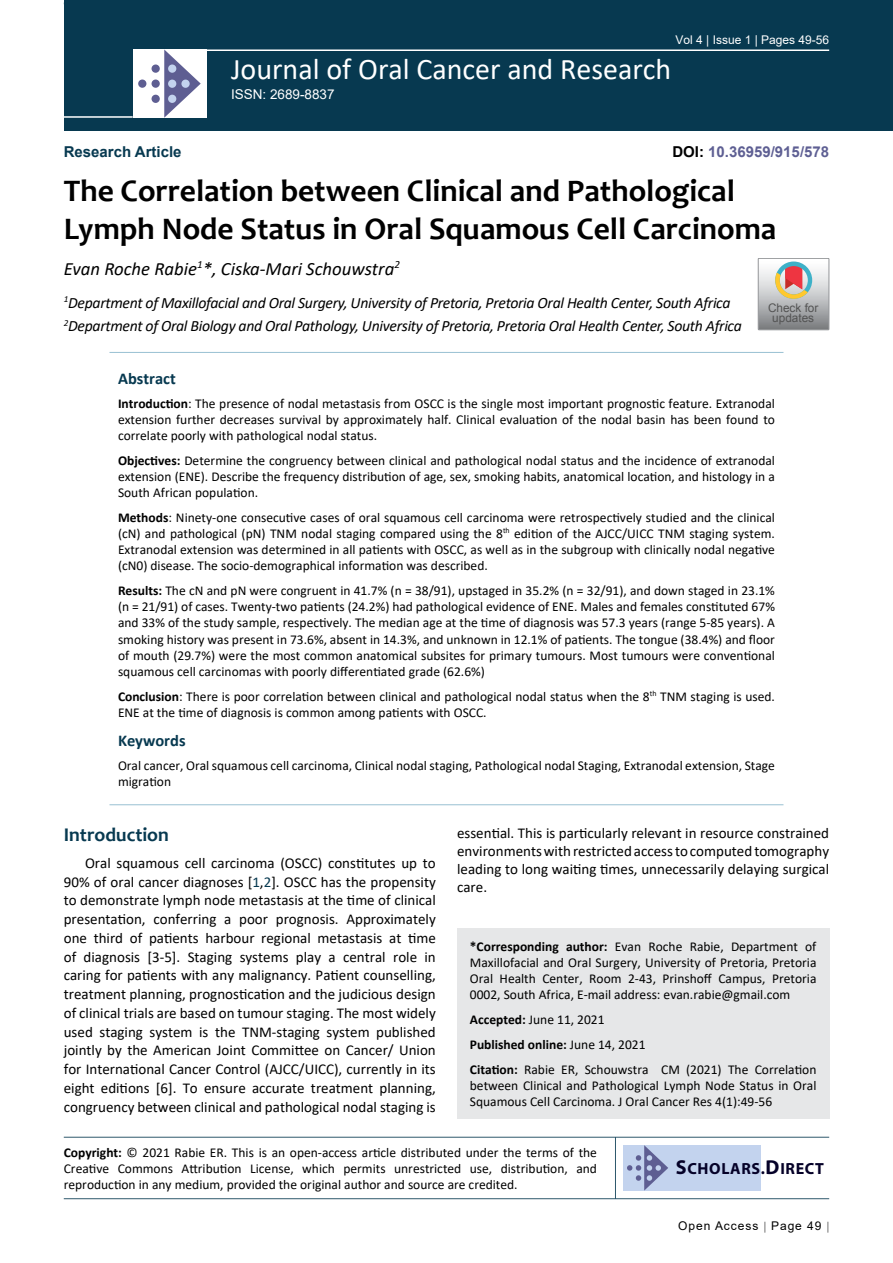
<style>
.page{position:relative;width:893px;height:1263px;background:#fff}
.page>*{position:absolute;margin:0;border:0;box-sizing:border-box;transform-origin:0 0}
.t1{font:700 31.5px/37.8px "Candara";color:#000}
.t2{font:30px "Calibri";color:#fff}
.t3{font:700 19.5px "Candara";color:#073950}
.t4{font:italic 18.75px "Calibri";color:#000}
.t5{font:700 16.5px "Calibri";color:#073950}
.t6{font:700 16.2px "Myriad Pro";letter-spacing:.04em;color:#050128}
.t7{font:italic 15.75px/23.1px "Calibri";letter-spacing:-.02em;color:#000}
.t8{font:15px/18.8px "Calibri";color:#000;text-align:justify}
.t9{font:700 15px "Arial";color:#5e5f93}
.t10{font:700 15px "Arial";color:#073950}
.t11{font:13.5px/16.2px "Calibri";color:#000;text-align:justify}
.t12{font:13.5px "Arial";color:#fff}
.t13{font:12px "Arial";color:#fff}
.t14{font:12px "Arial";letter-spacing:.08em;color:#000}
.t15{font:11.85px/10.2px "Arial";color:#535353;text-align:center}
.s1{color:#000}
.s2{font-weight:700}
.s3{color:#073950}
.s4{font-size:20.25px}
</style>
<div class="page">
<div style="left:64px;top:0;width:829px;height:131px;background:#073950"></div>
<hr style="left:64px;top:1137px;width:765px;height:1px;background:#073950">
<hr style="left:64px;top:1198px;width:765px;height:1px;background:#073950">
<hr style="left:615px;top:1137px;width:1px;height:62px;background:#073950">
<hr style="left:204px;top:49px;width:625px;height:2px;background:#fff">
<hr style="left:64px;top:116px;width:69px;height:2px;background:#fff">
<div style="left:133px;top:49px;width:74px;height:69px;background:#fff"></div>
<svg style="left:164px;top:49px;width:37px;height:69px"></svg>
<div style="left:152px;top:65px;width:8px;height:8px;background:#5e5e92;border-radius:50%"></div>
<div style="left:138px;top:80px;width:8px;height:8px;background:#5e5e92;border-radius:50%"></div>
<div style="left:152px;top:80px;width:8px;height:8px;background:#5e5e92;border-radius:50%"></div>
<div style="left:168px;top:80px;width:8px;height:8px;background:#c3d3ee;border-radius:50%"></div>
<div style="left:181px;top:80px;width:9px;height:8px;background:#c3d3ee;border-radius:50%"></div>
<div style="left:168px;top:95px;width:8px;height:8px;background:#c3d3ee;border-radius:50%"></div>
<div style="left:168px;top:65px;width:8px;height:8px;background:#c3d3ee;border-radius:50%"></div>
<div style="left:152px;top:95px;width:8px;height:8px;background:#5e5e92;border-radius:50%"></div>
<div style="left:623px;top:1145px;width:138px;height:45px;background:#c3d3ee"></div>
<svg style="left:627px;top:1145px;width:41px;height:45px"></svg>
<div style="left:457px;top:928px;width:372px;height:191px;background:#e6e7e8"></div>
<hr style="left:109px;top:804px;width:674px;height:1px;background:#98c0d2">
<hr style="left:109px;top:352px;width:674px;height:1px;background:#98c0d2">
<svg style="left:758px;top:258px;width:71px;height:72px;background:#bdb6b3"></svg>
<p class="t13" style="left:675px;top:31px;width:155px">Vol 4 | Issue 1 | Pages 49-56</p>
<p class="t10" style="left:64px;top:141px;width:119px">Research Article</p>
<h2 class="t2" style="left:231px;top:48px;width:442px">Journal of Oral Cancer and Research</h2>
<p class="t12" style="left:231px;top:85px;width:105px">ISSN: 2689-8837</p>
<p class="t9" style="left:672px;top:141px;width:158px"><span class="s1">DOI:</span> 10.36959/915/578</p>
<h1 class="t1" style="left:64px;top:172px;width:714px">The Correlation between Clinical and Pathological<br>Lymph Node Status in Oral Squamous Cell Carcinoma</h1>
<h3 class="t4" style="left:64px;top:255px;width:338px">Evan Roche Rabie<sup>1</sup>*, Ciska-Mari Schouwstra<sup>2</sup></h3>
<p class="t7" style="left:64px;top:290px;width:680px"><sup>1</sup>Department of Maxillofacial and Oral Surgery, University of Pretoria, Pretoria Oral Health Center, South Africa<br><sup>2</sup>Department of Oral Biology and Oral Pathology, University of Pretoria, Pretoria Oral Health Center, South Africa</p>
<p class="t15" style="left:768px;top:302px;width:52px">Check for updates</p>
<p class="t5" style="left:118px;top:366px;width:59px">Abstract</p>
<p class="t11" style="left:118px;top:395px;width:658px"><span class="s2">Introduction</span>: The presence of nodal metastasis from OSCC is the single most important prognostic feature. Extranodal extension further decreases survival by approximately half. Clinical evaluation of the nodal basin has been found to correlate poorly with pathological nodal status.</p>
<p class="t11" style="left:118px;top:452px;width:658px"><span class="s2">Objectives:</span> Determine the congruency between clinical and pathological nodal status and the incidence of extranodal extension (ENE). Describe the frequency distribution of age, sex, smoking habits, anatomical location, and histology in a South African population.</p>
<p class="t11" style="left:118px;top:509px;width:658px"><span class="s2">Methods</span>: Ninety-one consecutive cases of oral squamous cell carcinoma were retrospectively studied and the clinical (cN) and pathological (pN) TNM nodal staging compared using the 8<sup>th</sup> edition of the AJCC/UICC TNM staging system.<br>Extranodal extension was determined in all patients with OSCC, as well as in the subgroup with clinically nodal negative (cN0) disease. The socio-demographical information was described.</p>
<p class="t11" style="left:118px;top:582px;width:658px"><span class="s2">Results:</span> The cN and pN were congruent in 41.7% (n = 38/91), upstaged in 35.2% (n = 32/91), and down staged in 23.1% (n = 21/91) of cases. Twenty-two patients (24.2%) had pathological evidence of ENE. Males and females constituted 67% and 33% of the study sample, respectively. The median age at the time of diagnosis was 57.3 years (range 5-85 years). A smoking history was present in 73.6%, absent in 14.3%, and unknown in 12.1% of patients. The tongue (38.4%) and floor of mouth (29.7%) were the most common anatomical subsites for primary tumours. Most tumours were conventional squamous cell carcinomas with poorly differentiated grade (62.6%)</p>
<p class="t11" style="left:118px;top:688px;width:658px"><span class="s2">Conclusion</span>: There is poor correlation between clinical and pathological nodal status when the 8<sup>th</sup> TNM staging is used.<br>ENE at the time of diagnosis is common among patients with OSCC.</p>
<p class="t5" style="left:118px;top:729px;width:69px">Keywords</p>
<p class="t11" style="left:118px;top:757px;width:658px">Oral cancer, Oral squamous cell carcinoma, Clinical nodal staging, Pathological nodal Staging, Extranodal extension, Stage migration</p>
<h3 class="t3" style="left:64px;top:822px;width:107px">Introduction</h3>
<p class="t8" style="left:64px;top:853px;width:374px;text-indent:21px">Oral squamous cell carcinoma (OSCC) constitutes up to 90% of oral cancer diagnoses [<span class="s3">1</span>,<span class="s3">2</span>]. OSCC has the propensity to demonstrate lymph node metastasis at the time of clinical presentation, conferring a poor prognosis. Approximately one third of patients harbour regional metastasis at time of diagnosis [3-5]. Staging systems play a central role in caring for patients with any malignancy. Patient counselling, treatment planning, prognostication and the judicious design of clinical trials are based on tumour staging. The most widely used staging system is the TNM-staging system published jointly by the American Joint Committee on Cancer/ Union for International Cancer Control (AJCC/UICC), currently in its eight editions [6]. To ensure accurate treatment planning, congruency between clinical and pathological nodal staging is</p>
<p class="t8" style="left:457px;top:823px;width:374px;line-height:18px">essential. This is particularly relevant in resource constrained environments with restricted access to computed tomography leading to long waiting times, unnecessarily delaying surgical care.</p>
<p class="t11" style="left:470px;top:938px;width:348px"><span class="s2">*Corresponding author:</span> Evan Roche Rabie, Department of Maxillofacial and Oral Surgery, University of Pretoria, Pretoria Oral Health Center, Room 2-43, Prinshoff Campus, Pretoria 0002, South Africa, E-mail address: evan.rabie@gmail.com</p>
<p class="t11" style="left:470px;top:1007px;width:348px;line-height:24.8px;text-align:left"><span class="s2">Accepted:</span> June 11, 2021<br><span class="s2">Published online:</span> June 14, 2021<br><span class="s2">Citation:</span> Rabie ER, Schouwstra CM (2021) The Correlation</p>
<p class="t11" style="left:470px;top:1077px;width:348px">between Clinical and Pathological Lymph Node Status in Oral<br>Squamous Cell Carcinoma. J Oral Cancer Res 4(1):49-56</p>
<p class="t11" style="left:64px;top:1144px;width:535px"><span class="s2">Copyright:</span> © 2021 Rabie ER. This is an open-access article distributed under the terms of the Creative Commons Attribution License, which permits unrestricted use, distribution, and reproduction in any medium, provided the original author and source are credited.</p>
<p class="t6" style="left:676px;top:1158px;width:150px"><span class="s4">S</span>CHOLARS.<span class="s4">D</span>IRECT</p>
<p class="t14" style="left:678px;top:1217px;width:145px">Open Access Page 49</p>
</div>
